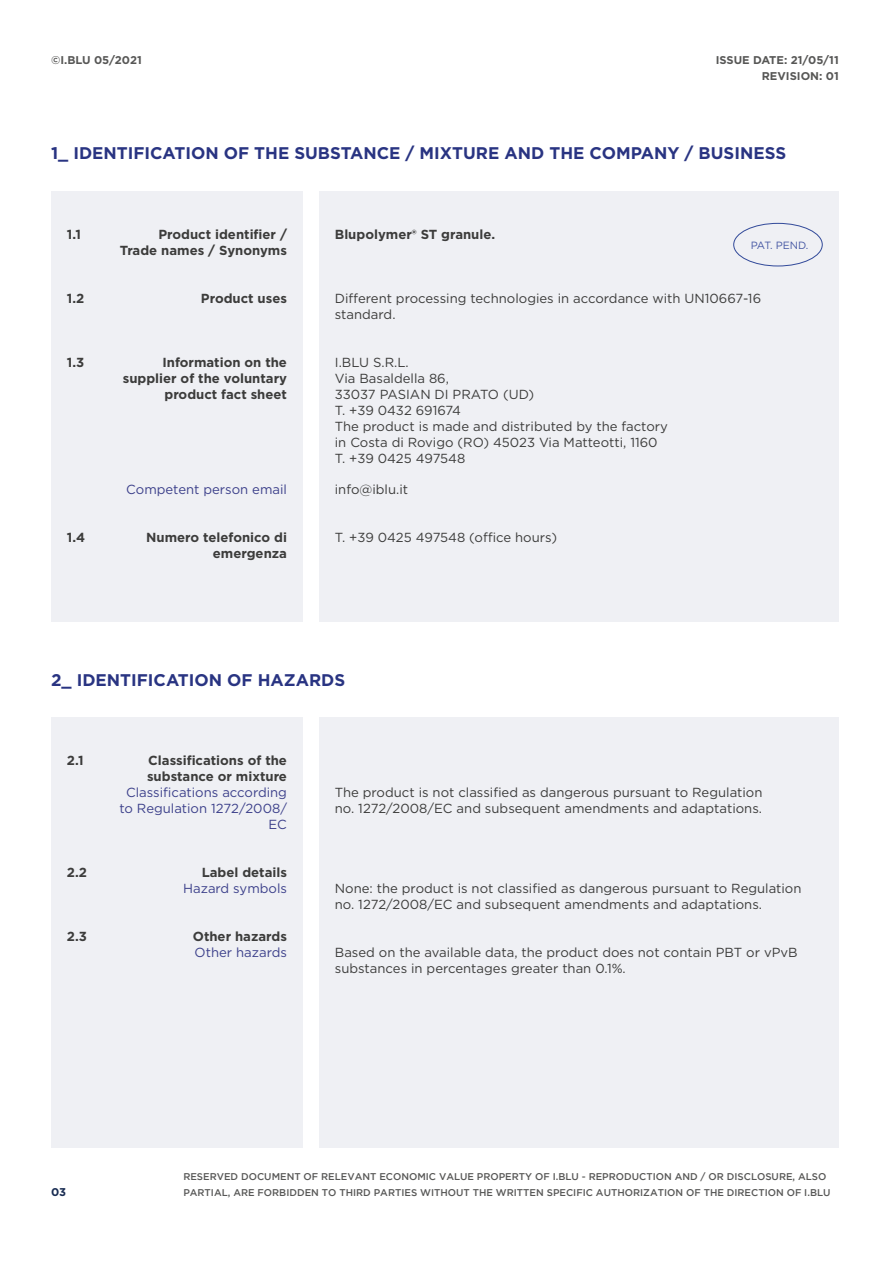
<style>
.page{position:relative;width:893px;height:1263px;background:#fff}
.page>*{position:absolute;margin:0;border:0;box-sizing:border-box;transform-origin:0 0}
.t1{font:700 16.8px "Gotham";color:#293482}
.t2{font:13.2px/15.9px "Gotham";color:#3c3c3b}
.t3{font:700 13.2px/15.9px "Gotham";color:#3c3c3b;text-align:right}
.t4{font:13.2px/15.9px "Gotham";color:#3d418b;text-align:right}
.t5{font:700 11.25px/15.9px "Gotham";color:#575756;text-align:right}
.t6{font:700 11.25px "Gotham";color:#182c52}
.t7{font:10.5px "Gotham";color:#4557a3}
.t8{font:500 9.75px/15.9px "Gotham";color:#575756}
</style>
<div class="page">
<div style="left:51px;top:191px;width:252px;height:431px;background:#eff0f4"></div>
<div style="left:51px;top:717px;width:252px;height:431px;background:#eff0f4"></div>
<div style="left:319px;top:191px;width:520px;height:431px;background:#eff0f4"></div>
<div style="left:319px;top:717px;width:520px;height:431px;background:#eff0f4"></div>
<div style="left:733px;top:223px;width:89px;height:43px;border:1px solid #314999;border-radius:50%"></div>
<p class="t5" style="left:51px;top:52px;width:92px">©I.BLU 05/2021</p>
<p class="t5" style="left:716px;top:52px;width:125px">ISSUE DATE: 21/05/11<br>REVISION: 01</p>
<p class="t1" style="left:51px;top:142px;width:737px">1_ IDENTIFICATION OF THE SUBSTANCE / MIXTURE AND THE COMPANY / BUSINESS</p>
<p class="t3" style="left:67px;top:226px;width:16px">1.1</p>
<p class="t3" style="left:67px;top:290px;width:19px">1.2</p>
<p class="t3" style="left:67px;top:354px;width:19px">1.3</p>
<p class="t3" style="left:67px;top:529px;width:20px">1.4</p>
<p class="t3" style="left:120px;top:226px;width:169px">Product identifier /<br>Trade names / Synonyms</p>
<p class="t3" style="left:201px;top:290px;width:88px">Product uses</p>
<p class="t3" style="left:123px;top:354px;width:166px">Information on the supplier of the voluntary product fact sheet</p>
<p class="t4" style="left:126px;top:481px;width:162px">Competent person email</p>
<p class="t3" style="left:146px;top:529px;width:142px">Numero telefonico di emergenza</p>
<p class="t3" style="left:335px;top:227px;width:162px">Blupolymer® ST granule.</p>
<p class="t7" style="left:751px;top:238px;width:59px">PAT. PEND.</p>
<p class="t2" style="left:335px;top:290px;width:428px">Different processing technologies in accordance with UN10667-16 standard.</p>
<p class="t2" style="left:335px;top:354px;width:335px">I.BLU S.R.L.<br>Via Basaldella 86,<br>33037 PASIAN DI PRATO (UD)<br>T. +39 0432 691674<br>The product is made and distributed by the factory in Costa di Rovigo (RO) 45023 Via Matteotti, 1160<br>T. +39 0425 497548</p>
<p class="t2" style="left:335px;top:481px;width:75px">info@iblu.it</p>
<p class="t2" style="left:335px;top:529px;width:224px">T. +39 0425 497548 (office hours)</p>
<p class="t1" style="left:51px;top:669px;width:296px">2_ IDENTIFICATION OF HAZARDS</p>
<p class="t3" style="left:67px;top:753px;width:18px">2.1</p>
<p class="t3" style="left:67px;top:864px;width:22px">2.2</p>
<p class="t3" style="left:67px;top:928px;width:22px">2.3</p>
<p class="t3" style="left:147px;top:753px;width:141px;text-align:left">Classifications of the substance or mixture</p>
<p class="t4" style="left:119px;top:784px;width:169px">Classifications according to Regulation 1272/2008/<br>EC</p>
<p class="t3" style="left:202px;top:864px;width:87px">Label details</p>
<p class="t4" style="left:183px;top:880px;width:105px">Hazard symbols</p>
<p class="t3" style="left:193px;top:928px;width:96px">Other hazards</p>
<p class="t4" style="left:195px;top:944px;width:94px">Other hazards</p>
<p class="t2" style="left:335px;top:784px;width:429px">The product is not classified as dangerous pursuant to Regulation no. 1272/2008/EC and subsequent amendments and adaptations.</p>
<p class="t2" style="left:335px;top:880px;width:468px">None: the product is not classified as dangerous pursuant to Regulation no. 1272/2008/EC and subsequent amendments and adaptations.</p>
<p class="t2" style="left:335px;top:944px;width:464px">Based on the available data, the product does not contain PBT or vPvB substances in percentages greater than 0.1%.</p>
<p class="t6" style="left:51px;top:1184px;width:17px">03</p>
<p class="t8" style="left:183px;top:1168px;width:649px">RESERVED DOCUMENT OF RELEVANT ECONOMIC VALUE PROPERTY OF I.BLU - REPRODUCTION AND / OR DISCLOSURE, ALSO<br>PARTIAL, ARE FORBIDDEN TO THIRD PARTIES WITHOUT THE WRITTEN SPECIFIC AUTHORIZATION OF THE DIRECTION OF I.BLU</p>
</div>
